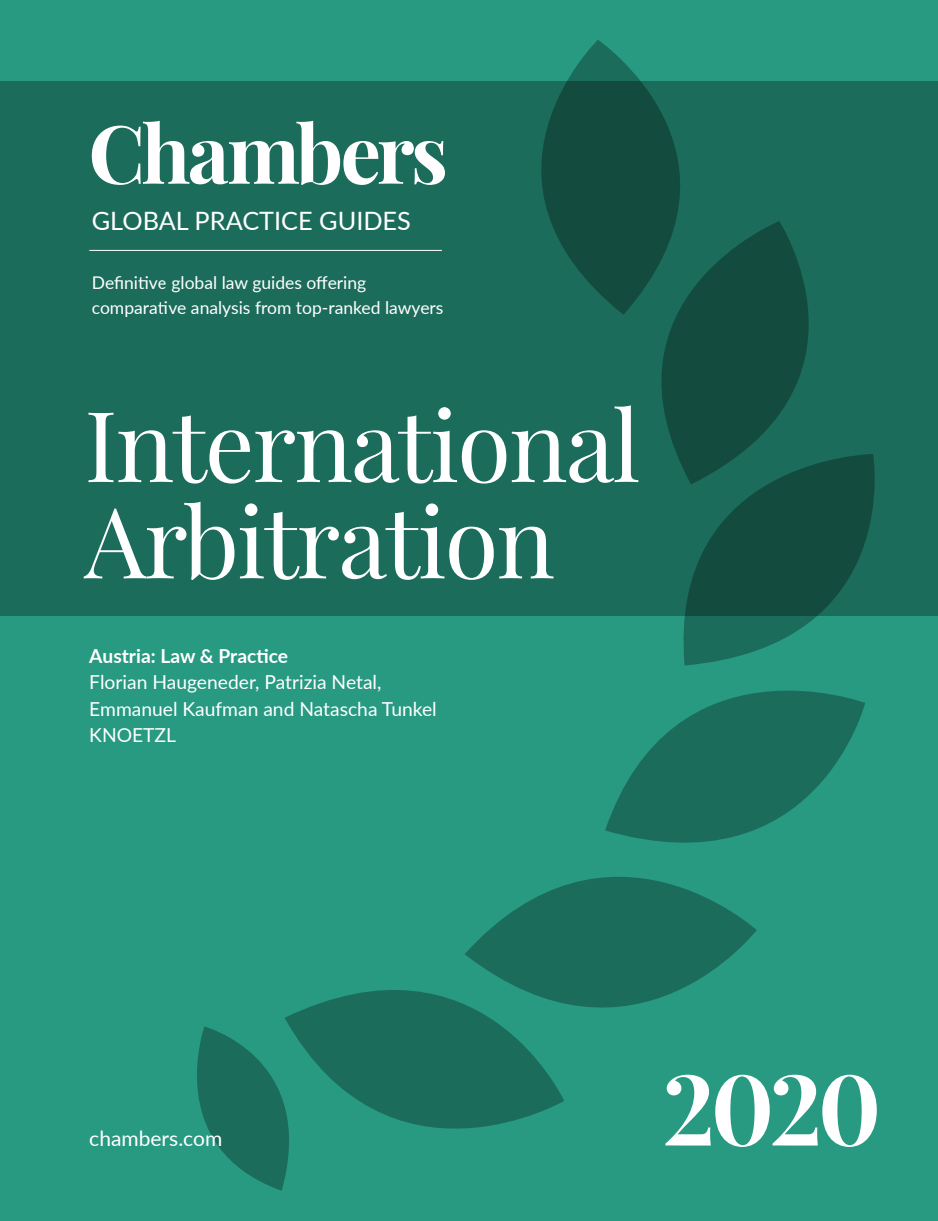
<style>
.page{position:relative;width:938px;height:1221px;background:#fff}
.page>*{position:absolute;margin:0;border:0;box-sizing:border-box;transform-origin:0 0}
.t1{font:98px/96.2px "Playfair Display";letter-spacing:-.02em;color:#fff}
.t2{font:700 98px "Playfair Display";color:#fff}
.t3{font:25.38px "Lato";color:#fff}
.t4{font:21px "Lato";color:#fff}
.t5{font:19.25px/26.2px "Lato";color:#fff}
.t6{font:700 19.25px "Lato";color:#fff}
.t7{font:17.5px "Lato";color:#fff}
</style>
<div class="page">
<div style="left:0;top:0;width:938px;height:1220px;background:#289a82"></div>
<div style="left:0;top:81px;width:938px;height:534px;background:#1c6c5b"></div>
<svg style="left:197px;top:1026px;width:87px;height:164px"></svg>
<svg style="left:541px;top:40px;width:139px;height:244px;fill:#134b3f"></svg>
<svg style="left:590px;top:221px;width:219px;height:233px;fill:#134b3f"></svg>
<svg style="left:667px;top:454px;width:209px;height:178px"></svg>
<svg style="left:284px;top:990px;width:280px;height:191px"></svg>
<svg style="left:620px;top:632px;width:245px;height:197px"></svg>
<svg style="left:464px;top:795px;width:292px;height:291px"></svg>
<svg style="left:92px;top:121px;width:353px;height:64px"></svg>
<hr style="left:89px;top:250px;width:353px;height:1px;background:#fff">
<p class="t3" style="left:92px;top:203px;width:321px">GLOBAL PRACTICE GUIDES</p>
<p class="t7" style="left:92px;top:270px;width:276px">Definitive global law guides offering</p>
<p class="t7" style="left:92px;top:294px;width:353px">comparative analysis from top-ranked lawyers</p>
<p class="t1" style="left:84px;top:397px;width:557px">International<br>Arbitration</p>
<p class="t6" style="left:89px;top:642px;width:200px">Austria: Law &amp; Practice</p>
<p class="t5" style="left:89px;top:668px;width:349px">Florian Haugeneder, Patrizia Netal,<br>Emmanuel Kaufman and Natascha Tunkel<br>KNOETZL</p>
<p class="t4" style="left:89px;top:1123px;width:134px">chambers.com</p>
<p class="t2" style="left:662px;top:1046px;width:220px">2020</p>
</div>
